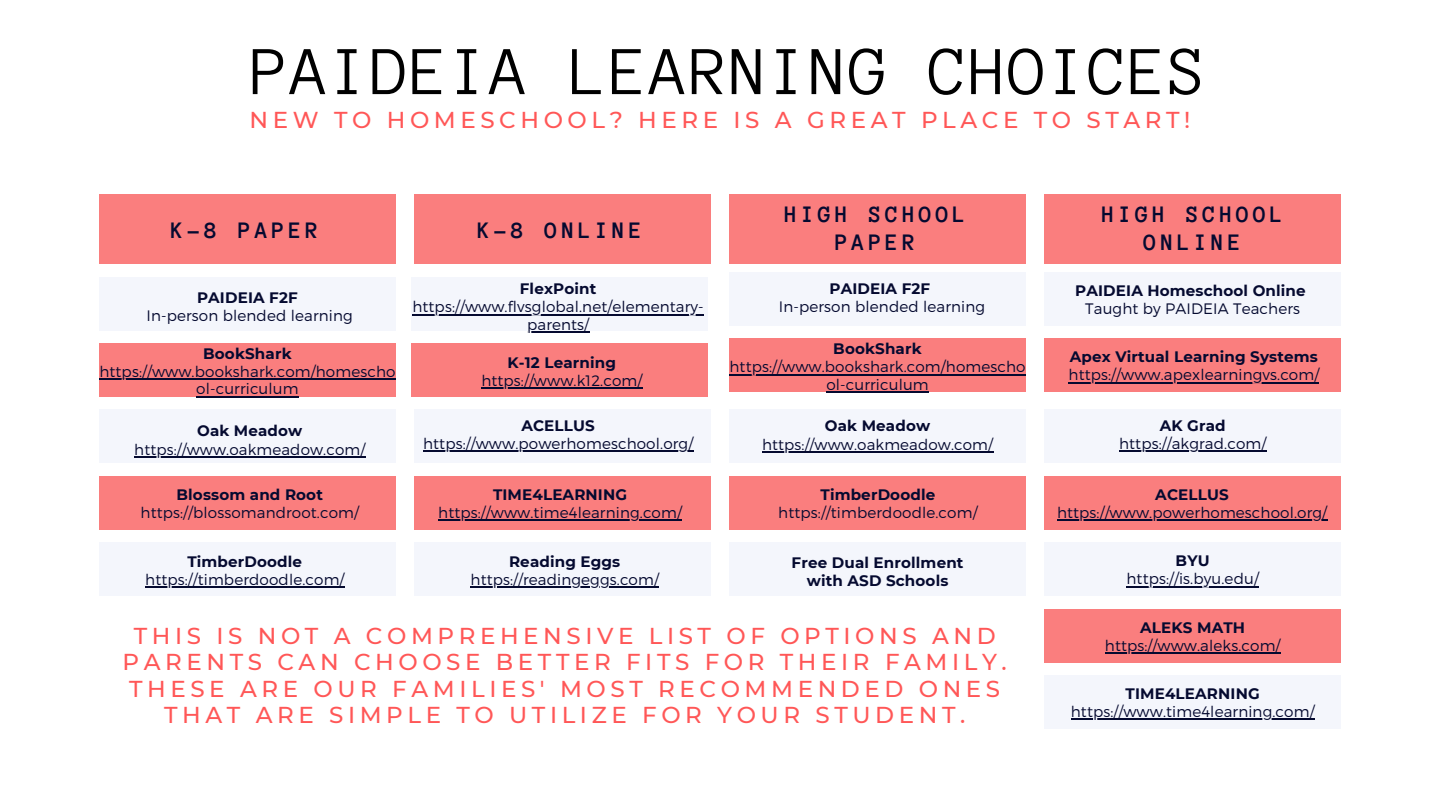
<style>
.page{position:relative;width:1440px;height:810px;background:#fff}
.page>*{position:absolute;margin:0;border:0;box-sizing:border-box;transform-origin:0 0}
.t1{font:70.5px "Anonymous Pro";letter-spacing:.02em;color:#000}
.t2{font:700 24.2px/27.8px "Anonymous Pro";letter-spacing:.15em;color:#050a30;text-align:center}
.t3{font:500 23px/26.2px "Montserrat";letter-spacing:.2em;color:#ff5757;text-align:center}
.t4{font:300 15.1px/17.2px "Montserrat";letter-spacing:.01em;color:#050a30;text-align:center}
.t5{font:700 15.1px/18px "Montserrat";letter-spacing:.01em;color:#050a30;text-align:center}
</style>
<div class="page">
<div style="left:729px;top:194px;width:297px;height:70px;background:#fa7e7e"></div>
<div style="left:729px;top:410px;width:297px;height:53px;background:#f4f6fc"></div>
<div style="left:729px;top:543px;width:297px;height:53px;background:#f4f6fc"></div>
<div style="left:729px;top:476px;width:297px;height:53px;background:#fa7e7e"></div>
<hr style="left:762px;top:451px;width:231px;height:2px;background:#050a30">
<div style="left:1044px;top:194px;width:297px;height:70px;background:#fa7e7e"></div>
<div style="left:1044px;top:410px;width:297px;height:53px;background:#f4f6fc"></div>
<div style="left:1044px;top:543px;width:297px;height:53px;background:#f4f6fc"></div>
<div style="left:1044px;top:675px;width:297px;height:54px;background:#f4f6fc"></div>
<div style="left:1044px;top:476px;width:297px;height:53px;background:#fa7e7e"></div>
<div style="left:1044px;top:609px;width:297px;height:53px;background:#fa7e7e"></div>
<hr style="left:1126px;top:586px;width:133px;height:1px;background:#050a30">
<hr style="left:1057px;top:519px;width:270px;height:2px;background:#050a30">
<hr style="left:1119px;top:451px;width:147px;height:1px;background:#050a30">
<hr style="left:1071px;top:718px;width:244px;height:2px;background:#050a30">
<hr style="left:1105px;top:652px;width:176px;height:2px;background:#050a30">
<div style="left:414px;top:194px;width:296px;height:70px;background:#fa7e7e"></div>
<div style="left:414px;top:410px;width:296px;height:53px;background:#f4f6fc"></div>
<div style="left:414px;top:543px;width:296px;height:53px;background:#f4f6fc"></div>
<div style="left:414px;top:476px;width:296px;height:53px;background:#fa7e7e"></div>
<div style="left:99px;top:194px;width:296px;height:70px;background:#fa7e7e"></div>
<div style="left:99px;top:410px;width:296px;height:53px;background:#f4f6fc"></div>
<div style="left:99px;top:543px;width:296px;height:53px;background:#f4f6fc"></div>
<div style="left:99px;top:476px;width:296px;height:53px;background:#fa7e7e"></div>
<div style="left:99px;top:277px;width:296px;height:53px;background:#f4f6fc"></div>
<div style="left:99px;top:343px;width:296px;height:54px;background:#fa7e7e"></div>
<div style="left:412px;top:277px;width:296px;height:53px;background:#f4f6fc"></div>
<div style="left:412px;top:343px;width:296px;height:54px;background:#fa7e7e"></div>
<hr style="left:481px;top:387px;width:161px;height:2px;background:#050a30">
<hr style="left:412px;top:314px;width:292px;height:1px;background:#050a30">
<hr style="left:527px;top:331px;width:62px;height:2px;background:#050a30">
<div style="left:729px;top:272px;width:297px;height:54px;background:#f4f6fc"></div>
<div style="left:729px;top:339px;width:297px;height:53px;background:#fa7e7e"></div>
<hr style="left:730px;top:374px;width:296px;height:1px;background:#050a30">
<hr style="left:826px;top:391px;width:103px;height:2px;background:#050a30">
<div style="left:1044px;top:272px;width:297px;height:53px;background:#f4f6fc"></div>
<div style="left:1044px;top:339px;width:297px;height:53px;background:#fa7e7e"></div>
<hr style="left:1069px;top:382px;width:250px;height:1px;background:#050a30">
<hr style="left:423px;top:451px;width:270px;height:1px;background:#050a30">
<hr style="left:438px;top:519px;width:244px;height:2px;background:#050a30">
<hr style="left:99px;top:379px;width:297px;height:1px;background:#050a30">
<hr style="left:196px;top:396px;width:103px;height:1px;background:#050a30">
<hr style="left:134px;top:456px;width:231px;height:2px;background:#050a30">
<hr style="left:145px;top:586px;width:200px;height:2px;background:#050a30">
<hr style="left:471px;top:586px;width:188px;height:2px;background:#050a30">
<h1 class="t1" style="left:251px;top:37px;width:958px">PAIDEIA LEARNING CHOICES</h1>
<h3 class="t3" style="left:250px;top:106px;width:942px">NEW TO HOMESCHOOL? HERE IS A GREAT PLACE TO START!</h3>
<h2 class="t2" style="left:171px;top:217px;width:149px">K-8 PAPER</h2>
<h2 class="t2" style="left:478px;top:216px;width:166px">K-8 ONLINE</h2>
<h2 class="t2" style="left:785px;top:200px;width:183px">HIGH SCHOOL<br>PAPER</h2>
<h2 class="t2" style="left:1102px;top:200px;width:183px">HIGH SCHOOL<br>ONLINE</h2>
<p class="t5" style="left:197px;top:289px;width:102px">PAIDEIA F2F</p>
<p class="t4" style="left:146px;top:306px;width:208px">In-person blended learning</p>
<p class="t5" style="left:203px;top:345px;width:90px">BookShark</p>
<p class="t4" style="left:99px;top:362px;width:298px">https://www.bookshark.com/homescho ol-curriculum</p>
<p class="t5" style="left:197px;top:422px;width:107px">Oak Meadow</p>
<p class="t4" style="left:134px;top:440px;width:232px">https://www.oakmeadow.com/</p>
<p class="t5" style="left:177px;top:485px;width:148px">Blossom and Root</p>
<p class="t4" style="left:141px;top:503px;width:220px">https://blossomandroot.com/</p>
<p class="t5" style="left:520px;top:280px;width:78px">FlexPoint</p>
<p class="t4" style="left:412px;top:298px;width:293px">https://www.flvsglobal.net/elementary&shy;parents/</p>
<p class="t5" style="left:508px;top:353px;width:110px">K-12 Learning</p>
<p class="t4" style="left:481px;top:371px;width:162px">https://www.k12.com/</p>
<p class="t5" style="left:521px;top:417px;width:75px">ACELLUS</p>
<p class="t4" style="left:423px;top:434px;width:272px">https://www.powerhomeschool.org/</p>
<p class="t5" style="left:493px;top:485px;width:136px">TIME4LEARNING</p>
<p class="t4" style="left:438px;top:503px;width:245px">https://www.time4learning.com/</p>
<p class="t5" style="left:829px;top:280px;width:102px">PAIDEIA F2F</p>
<p class="t4" style="left:779px;top:298px;width:208px">In-person blended learning</p>
<p class="t5" style="left:833px;top:340px;width:90px">BookShark</p>
<p class="t4" style="left:730px;top:358px;width:298px">https://www.bookshark.com/homescho ol-curriculum</p>
<p class="t5" style="left:825px;top:417px;width:107px">Oak Meadow</p>
<p class="t4" style="left:762px;top:435px;width:232px">https://www.oakmeadow.com/</p>
<p class="t5" style="left:821px;top:486px;width:116px">TimberDoodle</p>
<p class="t4" style="left:778px;top:504px;width:201px">https://timberdoodle.com/</p>
<p class="t5" style="left:1075px;top:282px;width:232px">PAIDEIA Homeschool Online</p>
<p class="t4" style="left:1085px;top:299px;width:216px">Taught by PAIDEIA Teachers</p>
<p class="t5" style="left:1070px;top:348px;width:250px">Apex Virtual Learning Systems</p>
<p class="t4" style="left:1069px;top:366px;width:252px">https://www.apexlearningvs.com/</p>
<p class="t5" style="left:1160px;top:417px;width:67px">AK Grad</p>
<p class="t4" style="left:1119px;top:434px;width:149px">https://akgrad.com/</p>
<p class="t5" style="left:1155px;top:485px;width:75px">ACELLUS</p>
<p class="t4" style="left:1057px;top:503px;width:272px">https://www.powerhomeschool.org/</p>
<p class="t5" style="left:187px;top:552px;width:116px">TimberDoodle</p>
<p class="t4" style="left:145px;top:570px;width:201px">https://timberdoodle.com/</p>
<p class="t5" style="left:509px;top:552px;width:113px">Reading Eggs</p>
<p class="t4" style="left:471px;top:570px;width:190px">https://readingeggs.com/</p>
<p class="t5" style="left:792px;top:554px;width:173px">Free Dual Enrollment with ASD Schools</p>
<p class="t5" style="left:1176px;top:552px;width:36px">BYU</p>
<p class="t4" style="left:1126px;top:570px;width:134px">https://is.byu.edu/</p>
<h3 class="t3" style="left:123px;top:623px;width:886px">THIS IS NOT A COMPREHENSIVE LIST OF OPTIONS AND PARENTS CAN CHOOSE BETTER FITS FOR THEIR FAMILY.<br>THESE ARE OUR FAMILIES' MOST RECOMMENDED ONES THAT ARE SIMPLE TO UTILIZE FOR YOUR STUDENT.</h3>
<p class="t5" style="left:1140px;top:618px;width:106px">ALEKS MATH</p>
<p class="t4" style="left:1105px;top:636px;width:177px">https://www.aleks.com/</p>
<p class="t5" style="left:1126px;top:684px;width:136px">TIME4LEARNING</p>
<p class="t4" style="left:1071px;top:702px;width:245px">https://www.time4learning.com/</p>
</div>
